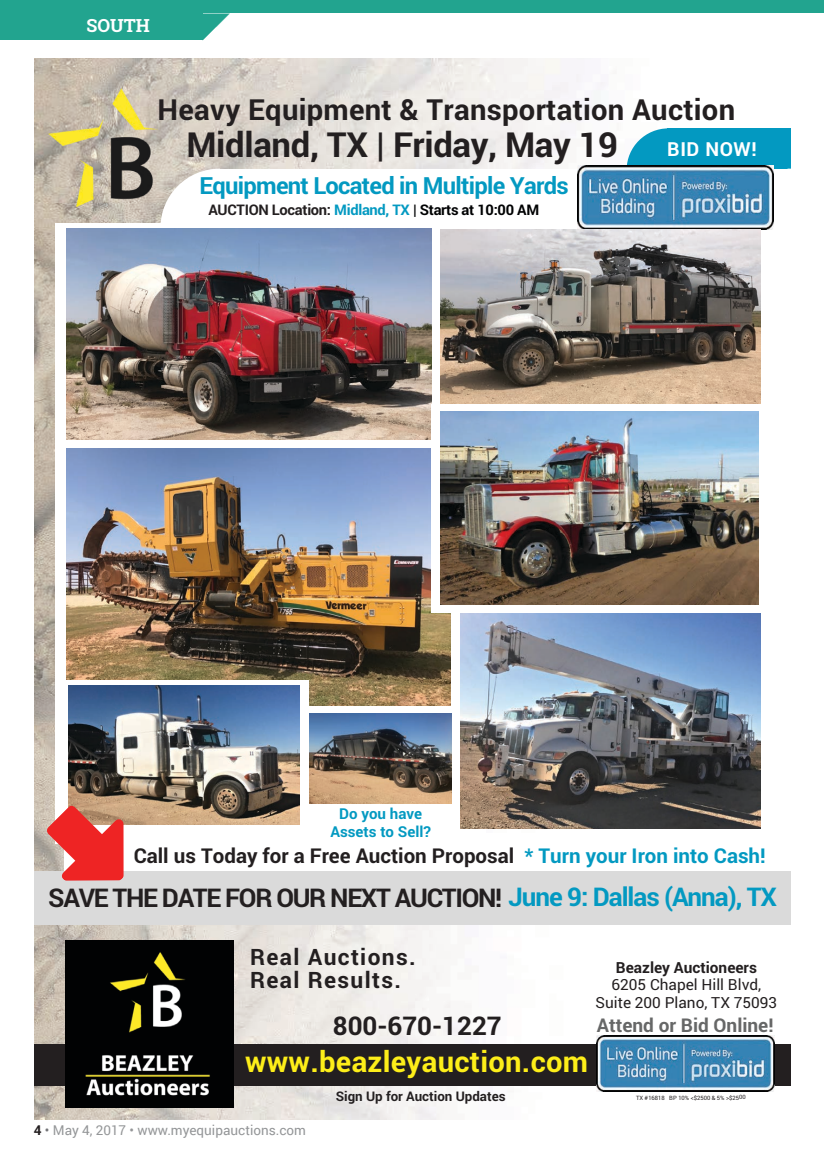
<style>
.page{position:relative;width:824px;height:1161px;background:#fff}
.page>*{position:absolute;margin:0;border:0;box-sizing:border-box;transform-origin:0 0}
.t1{font:700 34.5px "Roboto";letter-spacing:-.01em;color:#231f20}
.t2{font:700 29.1px "Roboto";letter-spacing:.01em;color:#231f20}
.t3{font:700 29.1px "Roboto";letter-spacing:.01em;color:#fdee19}
.t4{font:700 25.8px "Roboto";letter-spacing:-.05em;color:#231f20}
.t5{font:700 25.8px "Roboto";color:#231f20}
.t6{font:700 23.7px "Roboto";letter-spacing:-.03em;color:#0399c1}
.t7{font:700 22.65px/23.5px "Roboto";letter-spacing:.06em;color:#231f20}
.t8{font:700 20.4px "Roboto";color:#231f20}
.t9{font:700 19.35px "Roboto";letter-spacing:.03em;color:#fff}
.t10{font:700 18.9px "Roboto";color:#666767}
.t11{font:700 18px "Roboto Slab";color:#fff}
.t12{font:15.3px/17.9px "Roboto";color:#231f20;text-align:center}
.t13{font:700 15.3px "Roboto";color:#231f20}
.t14{font:700 15px/17.9px "Roboto";color:#0399c1;text-align:center}
.t15{font:700 14.7px "Roboto";letter-spacing:-.02em;color:#231f20}
.t16{font:13.5px "Roboto";color:#949698}
.t17{font:700 13.2px "Roboto";color:#231f20}
.t18{font:5.85px "Roboto";letter-spacing:-.01em;color:#231f20}
.s1{color:#0399c1}
.s2{color:#010203}
.s3{font-weight:700;color:#231f20}
.s4{color:#747578}
</style>
<div class="page">
<div style="left:0;top:14px;width:202px;height:26px;background:#22a48f"></div>
<svg style="left:202px;top:14px;width:28px;height:26px"></svg>
<div style="left:0;top:0;width:824px;height:14px;background:#22a48f"></div>
<img style="left:34px;top:686px;width:585px;height:434px">
<div style="left:34px;top:1044px;width:756px;height:41px;background:#231f20"></div>
<img style="left:34px;top:58px;width:592px;height:628px">
<svg style="left:626px;top:128px;width:42px;height:38px"></svg>
<div style="left:668px;top:128px;width:122px;height:42px;background:#0399c1"></div>
<div style="left:219px;top:226px;width:569px;height:59px;background:#fff"></div>
<svg style="left:160px;top:169px;width:59px;height:54px"></svg>
<div style="left:219px;top:169px;width:569px;height:58px;background:#fff"></div>
<div style="left:55px;top:223px;width:430px;height:620px;background:#fff"></div>
<div style="left:64px;top:833px;width:697px;height:44px;background:#fff"></div>
<div style="left:34px;top:871px;width:756px;height:54px;background:#dadada"></div>
<img style="left:577px;top:166px;width:196px;height:64px">
<img style="left:597px;top:1036px;width:177px;height:56px">
<img style="left:66px;top:941px;width:167px;height:167px">
<img style="left:49px;top:89px;width:109px;height:117px">
<img style="left:67px;top:229px;width:364px;height:211px">
<img style="left:67px;top:448px;width:383px;height:258px">
<div style="left:62px;top:680px;width:247px;height:154px;background:#fff"></div>
<svg style="left:309px;top:713px;width:143px;height:90px"></svg>
<img style="left:310px;top:714px;width:141px;height:89px">
<img style="left:440px;top:230px;width:320px;height:174px">
<img style="left:460px;top:613px;width:300px;height:216px">
<div style="left:431px;top:404px;width:337px;height:209px;background:#fff"></div>
<img style="left:440px;top:411px;width:319px;height:194px">
<img style="left:69px;top:686px;width:231px;height:138px">
<svg style="left:46px;top:805px;width:77px;height:76px;background:#e25852"></svg>
<p class="t11" style="left:86px;top:13px;width:65px">SOUTH</p>
<h2 class="t2" style="left:158px;top:93px;width:579px">Heavy Equipment &amp; Transportation Auction</h2>
<h1 class="t1" style="left:186px;top:124px;width:433px">Midland, TX | Friday, May 19</h1>
<p class="t9" style="left:667px;top:137px;width:91px">BID NOW!</p>
<p class="t6" style="left:199px;top:172px;width:370px">Equipment Located in Multiple Yards</p>
<p class="t15" style="left:208px;top:201px;width:332px">AUCTION Location: <span class="s1">Midland, TX</span> <span class="s2">| Starts at 10:00 AM</span></p>
<p class="t14" style="left:330px;top:805px;width:102px">Do you have<br>Assets to Sell?</p>
<p class="t8" style="left:134px;top:844px;width:633px">Call us Today for a Free Auction Proposal <span class="s1">* Turn your Iron into Cash!</span></p>
<p class="t4" style="left:48px;top:883px;width:730px">SAVE THE DATE FOR OUR NEXT AUCTION! <span class="s1">June 9: Dallas (Anna), TX</span></p>
<p class="t7" style="left:250px;top:945px;width:167px">Real Auctions.<br>Real Results.</p>
<p class="t5" style="left:333px;top:1010px;width:170px">800-670-1227</p>
<h2 class="t3" style="left:245px;top:1044px;width:344px">www.beazleyauction.com</h2>
<p class="t16" style="left:34px;top:1120px;width:274px"><span class="s3">4</span> <span class="s4">•</span> May 4, 2017 • www.myequipauctions.com</p>
<p class="t17" style="left:336px;top:1088px;width:171px">Sign Up for Auction Updates</p>
<p class="t13" style="left:616px;top:958px;width:142px">Beazley Auctioneers</p>
<p class="t12" style="left:595px;top:976px;width:183px">6205 Chapel Hill Blvd,<br>Suite 200 Plano, TX 75093</p>
<p class="t10" style="left:597px;top:1014px;width:178px">Attend or Bid Online!</p>
<p class="t18" style="left:636px;top:1094px;width:111px">TX #16818 BP 10% &lt;$2500 &amp; 5% &gt;$2500</p>
</div>
